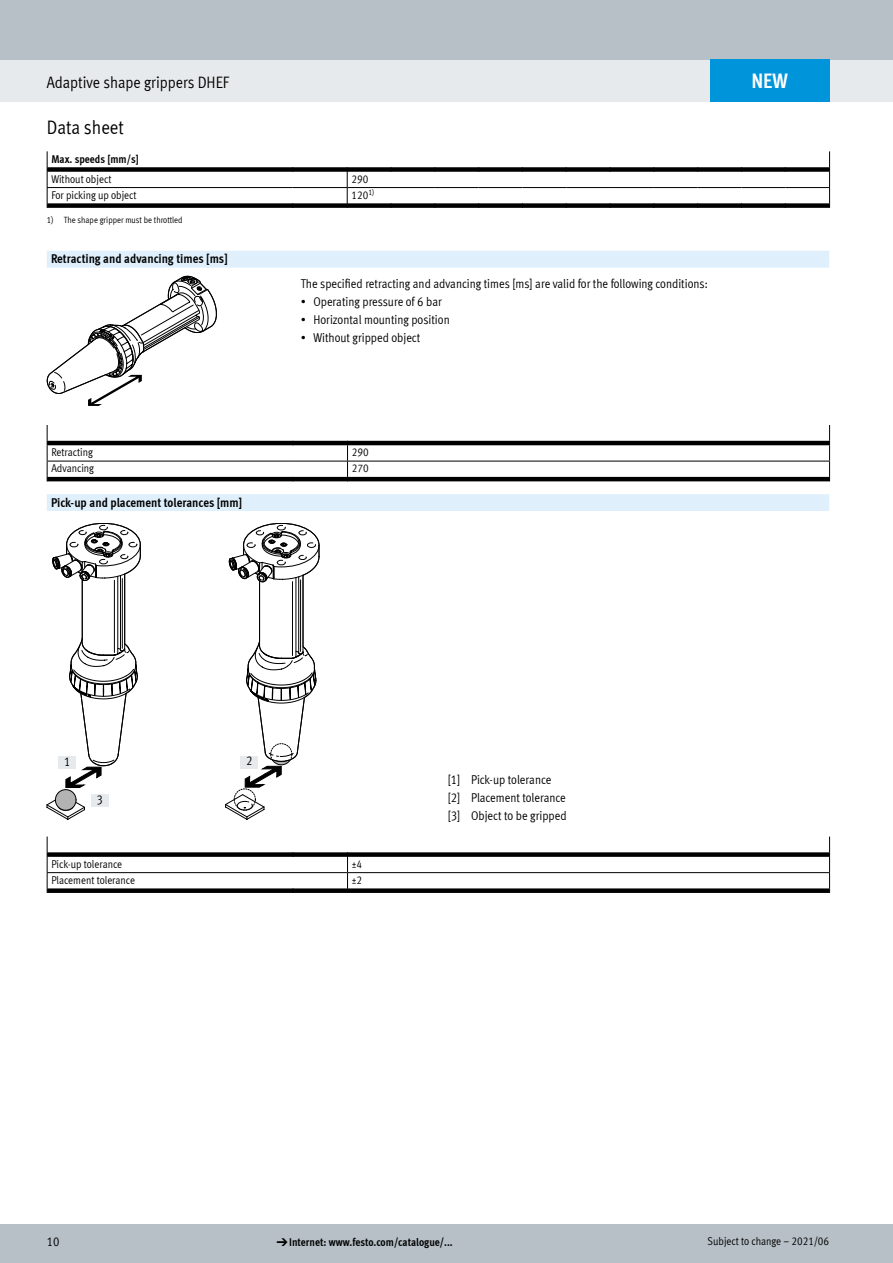
<style>
.page{position:relative;width:893px;height:1263px;background:#fff}
.page>*{position:absolute;margin:0;border:0;box-sizing:border-box;transform-origin:0 0}
.FES_box_title{font:700 21px "Meta Cond LF";color:#fff}
.FES_title_section{font:19.5px "Meta Cond LF";color:#000}
.FES_title_family{font:16.5px "Meta Cond LF";color:#000}
.FES_regular{font:12.75px "Meta Cond LF";color:#000}
.FES_head_1_text{font:700 12.75px "Meta Cond LF";color:#000}
.FES_regular_centre{font:12.75px "Meta Cond LF";color:#000}
.FES_tab_regular{font:11.25px "Meta Cond LF";color:#000}
.FES_tab_head_1{font:700 11.25px "Meta Cond LF";color:#000}
.FES_tab_footnote_no{font:9px "Meta Cond LF";color:#000}
.s1{font-family:"Meto Pict 182";font-weight:400}
</style>
<div class="page">
<div style="left:0;top:1225px;width:893px;height:38px;background:#b6c0c6"></div>
<div style="left:0;top:60px;width:893px;height:42px;background:#e7eaec"></div>
<div style="left:0;top:0;width:893px;height:60px;background:#b6c0c6"></div>
<svg style="left:47px;top:151px;width:783px;height:57px"></svg>
<div style="left:47px;top:251px;width:782px;height:17px;background:#dff0fc"></div>
<svg style="left:47px;top:276px;width:170px;height:130px"></svg>
<svg style="left:47px;top:425px;width:783px;height:56px"></svg>
<div style="left:47px;top:494px;width:782px;height:17px;background:#dff0fc"></div>
<svg style="left:47px;top:795px;width:38px;height:24px"></svg>
<div style="left:55px;top:789px;width:21px;height:21px;background:#b3b3b3;border:1px solid #000;border-radius:50%"></div>
<svg style="left:52px;top:523px;width:89px;height:264px"></svg>
<svg style="left:225px;top:523px;width:95px;height:296px"></svg>
<div style="left:91px;top:794px;width:17px;height:13px;background:#e7eaec"></div>
<div style="left:59px;top:756px;width:17px;height:13px;background:#e7eaec"></div>
<div style="left:241px;top:756px;width:17px;height:12px;background:#e7eaec"></div>
<svg style="left:47px;top:836px;width:783px;height:57px"></svg>
<div style="left:710px;top:60px;width:119px;height:42px;background:#0095db"></div>
<p class="FES_title_family" style="left:47px;top:72px;width:184px">Adaptive shape grippers DHEF</p>
<p class="FES_title_section" style="left:47px;top:116px;width:79px">Data sheet</p>
<p class="FES_tab_head_1" style="left:51px;top:152px;width:89px">Max. speeds [mm/s]</p>
<p class="FES_tab_regular" style="left:51px;top:172px;width:62px">Without object</p>
<p class="FES_tab_regular" style="left:351px;top:172px;width:18px">290</p>
<p class="FES_tab_regular" style="left:51px;top:188px;width:87px">For picking up object</p>
<p class="FES_tab_regular" style="left:351px;top:188px;width:24px">120<sup>1)</sup></p>
<p class="FES_tab_footnote_no" style="left:47px;top:214px;width:8px">1)</p>
<p class="FES_tab_footnote_no" style="left:64px;top:214px;width:120px">The shape gripper must be throttled</p>
<p class="FES_head_1_text" style="left:51px;top:251px;width:178px">Retracting and advancing times [ms]</p>
<p class="FES_regular" style="left:301px;top:276px;width:409px">The specified retracting and advancing times [ms] are valid for the following conditions:</p>
<p class="FES_regular" style="left:301px;top:294px;width:143px">• Operating pressure of 6 bar</p>
<p class="FES_regular" style="left:301px;top:312px;width:151px">• Horizontal mounting position</p>
<p class="FES_regular" style="left:301px;top:330px;width:121px">• Without gripped object</p>
<p class="FES_tab_regular" style="left:51px;top:446px;width:43px">Retracting</p>
<p class="FES_tab_regular" style="left:352px;top:446px;width:18px">290</p>
<p class="FES_tab_regular" style="left:51px;top:461px;width:44px">Advancing</p>
<p class="FES_tab_regular" style="left:352px;top:461px;width:18px">270</p>
<p class="FES_head_1_text" style="left:51px;top:494px;width:193px">Pick-up and placement tolerances [mm]</p>
<p class="FES_box_title" style="left:751px;top:67px;width:38px">NEW</p>
<p class="FES_regular_centre" style="left:64px;top:753px;width:8px">1</p>
<p class="FES_regular_centre" style="left:246px;top:753px;width:8px">2</p>
<p class="FES_regular_centre" style="left:97px;top:792px;width:8px">3</p>
<p class="FES_tab_regular" style="left:51px;top:857px;width:72px">Pick-up tolerance</p>
<p class="FES_tab_regular" style="left:352px;top:857px;width:12px">±4</p>
<p class="FES_tab_regular" style="left:51px;top:873px;width:85px">Placement tolerance</p>
<p class="FES_tab_regular" style="left:352px;top:873px;width:12px">±2</p>
<p class="FES_regular" style="left:448px;top:771px;width:105px">[1] Pick-up tolerance</p>
<p class="FES_regular" style="left:448px;top:789px;width:120px">[2] Placement tolerance</p>
<p class="FES_regular" style="left:448px;top:807px;width:120px">[3] Object to be gripped</p>
<p class="FES_regular" style="left:47px;top:1234px;width:14px">10</p>
<p class="FES_tab_head_1" style="left:276px;top:1235px;width:178px"><span class="s1">d</span>Internet: www.festo.com/catalogue/...</p>
<p class="FES_tab_regular" style="left:708px;top:1234px;width:123px">Subject to change – 2021/06</p>
</div>
